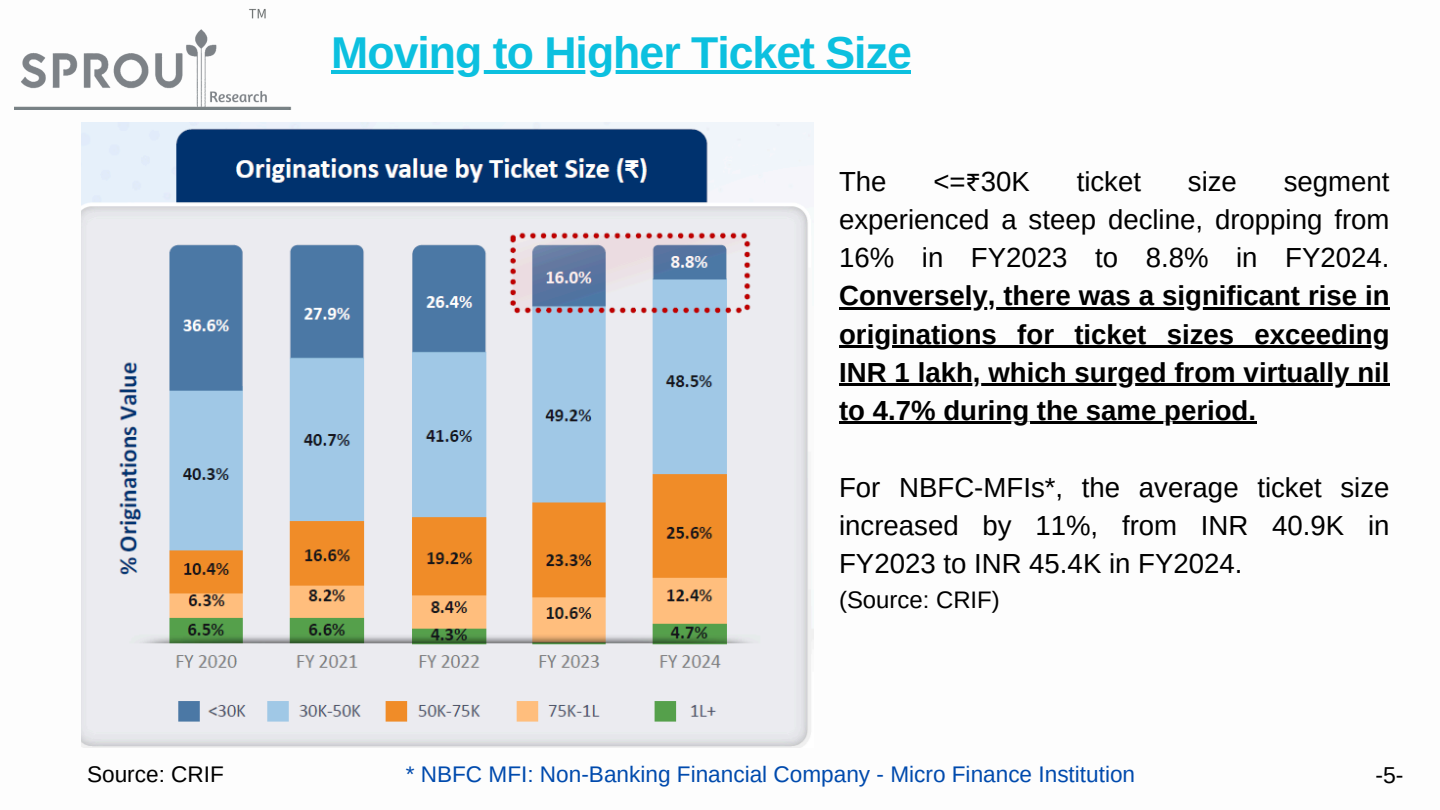
<style>
.page{position:relative;width:1440px;height:810px;background:#fff}
.page>*{position:absolute;margin:0;border:0;box-sizing:border-box;transform-origin:0 0}
.t1{font:700 44.6px "Arimo";letter-spacing:-.02em;color:#0cc0df}
.t2{font:27.6px/38.2px "Arimo";color:#000;text-align:justify}
.t3{font:700 27.6px "Arimo";color:#000}
.t4{font:23.9px "Arimo";color:#000}
.t5{font:23px "Arimo";color:#000}
.t6{font:22.6px "Arimo";color:#004aad}
.t7{font:22.6px "Arimo";color:#000}
.s1{font-family:"Noto Sans Gurmukhi"}
</style>
<div class="page">
<img style="left:15px;top:8px;width:277px;height:102px">
<img style="left:81px;top:123px;width:733px;height:625px">
<hr style="left:331px;top:70px;width:580px;height:4px;background:#0cc0df">
<hr style="left:839px;top:307px;width:551px;height:2px;background:#000">
<hr style="left:839px;top:345px;width:551px;height:2px;background:#000">
<hr style="left:839px;top:383px;width:551px;height:3px;background:#000">
<hr style="left:839px;top:422px;width:417px;height:2px;background:#000">
<p class="t1" style="left:331px;top:28px;width:582px">Moving to Higher Ticket Size</p>
<h2 class="t2" style="left:839px;top:162px;width:49px">The</h2>
<h2 class="t2" style="left:933px;top:162px;width:98px">&lt;=<span class="s1">₹</span>30K</h2>
<h2 class="t2" style="left:1077px;top:162px;width:66px">ticket</h2>
<h2 class="t2" style="left:1188px;top:162px;width:51px">size</h2>
<h2 class="t2" style="left:839px;top:162px;width:552px;text-indent:445px">segment experienced a steep decline, dropping from 16% in FY2023 to 8.8% in FY2024.</h2>
<h2 class="t3" style="left:839px;top:281px;width:552px">Conversely, there was a significant rise in</h2>
<p class="t3" style="left:839px;top:319px;width:552px">originations for ticket sizes exceeding</p>
<p class="t3" style="left:839px;top:357px;width:552px">INR 1 lakh, which surged from virtually nil</p>
<p class="t3" style="left:839px;top:395px;width:419px">to 4.7% during the same period.</p>
<p class="t2" style="left:839px;top:468px;width:552px">For NBFC-MFIs*, the average ticket size increased by 11%, from INR 40.9K in FY2023 to INR 45.4K in FY2024.</p>
<p class="t4" style="left:839px;top:586px;width:162px">(Source: CRIF)</p>
<p class="t6" style="left:406px;top:761px;width:731px">* NBFC MFI: Non-Banking Financial Company - Micro Finance Institution</p>
<p class="t7" style="left:87px;top:761px;width:138px">Source: CRIF</p>
<h1 class="t5" style="left:1376px;top:762px;width:30px">-5-</h1>
</div>
